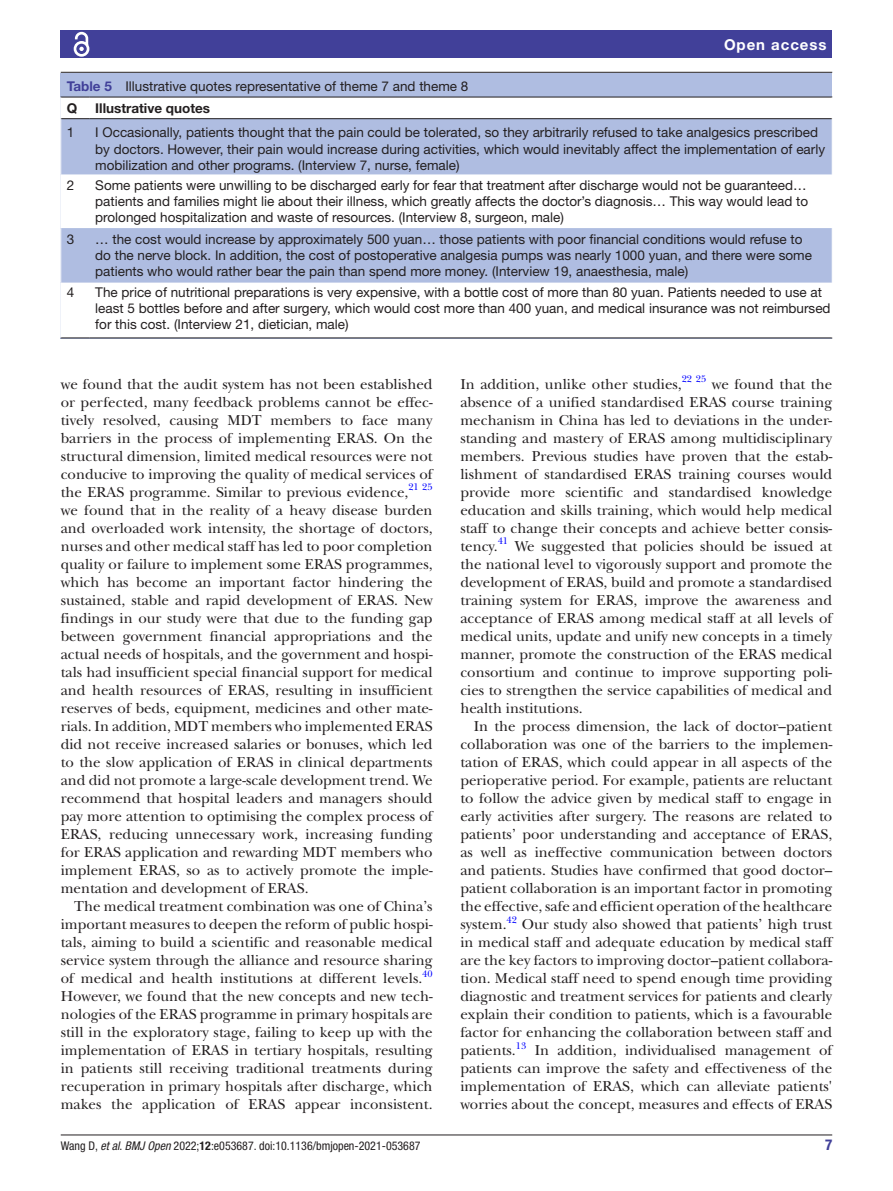
<style>
.page{position:relative;width:893px;height:1191px;background:#fff}
.page>*{position:absolute;margin:0;border:0;box-sizing:border-box;transform-origin:0 0}
.t1{font:15px/18px "New Baskerville";color:#231f20;text-align:justify}
.t2{font:700 15px "Helvetica Neue LT Std";letter-spacing:.065em;color:#fff}
.t3{font:700 condensed 15px "Helvetica Neue LT Std";color:#414099}
.t4{font:13.5px/16.2px "Helvetica Neue LT Std";color:#231f20}
.t5{font:700 13.5px "Helvetica Neue LT Std";color:#231f20}
.t6{font:condensed 12px "Helvetica Neue LT Std";color:#231f20}
.t7{font:9.9px "New Baskerville";color:#00f}
.s1{font-weight:700;color:#414099}
.s2{font-weight:700}
.s3{font-style:italic}
</style>
<div class="page">
<hr style="left:61px;top:1134px;width:771px;height:1px;background:#231f20">
<div style="left:61px;top:31px;width:771px;height:27px;background:#414099"></div>
<svg style="left:73px;top:31px;width:17px;height:26px"></svg>
<div style="left:61px;top:73px;width:771px;height:265px;background:#afbde1"></div>
<hr style="left:61px;top:72px;width:771px;height:1px;background:#231f20">
<div style="left:61px;top:98px;width:771px;height:239px;background:#fff"></div>
<svg style="left:61px;top:119px;width:771px;height:163px"></svg>
<hr style="left:89px;top:97px;width:743px;height:1px;background:#231f20">
<hr style="left:89px;top:118px;width:743px;height:1px;background:#231f20">
<svg style="left:61px;top:337px;width:28px;height:1px"></svg>
<hr style="left:89px;top:337px;width:743px;height:1px;background:#231f20">
<svg style="left:60px;top:97px;width:29px;height:22px"></svg>
<p class="t4" style="left:67px;top:75px;width:403px;line-height:22px"><span class="s1">Table 5</span> Illustrative quotes representative of theme 7 and theme 8<br><span class="s2">Q</span></p>
<p class="t5" style="left:95px;top:99px;width:116px">Illustrative quotes</p>
<p class="t2" style="left:724px;top:35px;width:104px">Open access</p>
<p class="t4" style="left:67px;top:124px;width:9px">1</p>
<p class="t4" style="left:95px;top:124px;width:731px">I Occasionally, patients thought that the pain could be tolerated, so they arbitrarily refused to take analgesics prescribed by doctors. However, their pain would increase during activities, which would inevitably affect the implementation of early mobilization and other programs. (Interview 7, nurse, female)</p>
<p class="t4" style="left:67px;top:177px;width:9px">2</p>
<p class="t4" style="left:95px;top:177px;width:714px;text-align:justify">Some patients were unwilling to be discharged early for fear that treatment after discharge would not be guaranteed… patients and families might lie about their illness, which greatly affects the doctor’s diagnosis… This way would lead to prolonged hospitalization and waste of resources. (Interview 8, surgeon, male)</p>
<p class="t4" style="left:67px;top:231px;width:9px">3</p>
<p class="t4" style="left:95px;top:231px;width:718px">… the cost would increase by approximately 500 yuan… those patients with poor financial conditions would refuse to do the nerve block. In addition, the cost of postoperative analgesia pumps was nearly 1000 yuan, and there were some patients who would rather bear the pain than spend more money. (Interview 19, anaesthesia, male)</p>
<p class="t4" style="left:67px;top:283px;width:9px">4</p>
<p class="t4" style="left:95px;top:283px;width:737px">The price of nutritional preparations is very expensive, with a bottle cost of more than 80 yuan. Patients needed to use at least 5 bottles before and after surgery, which would cost more than 400 yuan, and medical insurance was not reimbursed for this cost. (Interview 21, dietician, male)</p>
<p class="t1" style="left:61px;top:375px;width:373px">we found that the audit system has not been established or perfected, many feedback problems cannot be effec&shy;tively resolved, causing MDT members to face many barriers in the process of implementing ERAS. On the structural dimension, limited medical resources were not conducive to improving the quality of medical services of the ERAS programme. Similar to previous evidence,<sup>21</sup> <sup>25 </sup>we found that in the reality of a heavy disease burden and overloaded work intensity, the shortage of doctors, nurses and other medical staff has led to poor completion quality or failure to implement some ERAS programmes, which has become an important factor hindering the sustained, stable and rapid development of ERAS. New findings in our study were that due to the funding gap between government financial appropriations and the actual needs of hospitals, and the government and hospi&shy;tals had insufficient special financial support for medical and health resources of ERAS, resulting in insufficient reserves of beds, equipment, medicines and other mate&shy;rials. In addition, MDT members who implemented ERAS did not receive increased salaries or bonuses, which led to the slow application of ERAS in clinical departments and did not promote a large-scale development trend. We recommend that hospital leaders and managers should pay more attention to optimising the complex process of ERAS, reducing unnecessary work, increasing funding for ERAS application and rewarding MDT members who implement ERAS, so as to actively promote the imple&shy;mentation and development of ERAS.</p>
<p class="t1" style="left:61px;top:897px;width:373px;text-indent:14px">The medical treatment combination was one of China’s important measures to deepen the reform of public hospi&shy;tals, aiming to build a scientific and reasonable medical service system through the alliance and resource sharing of medical and health institutions at different levels.</p>
<p class="t7" style="left:422px;top:967px;width:12px">40</p>
<p class="t1" style="left:61px;top:987px;width:373px">However, we found that the new concepts and new tech&shy;nologies of the ERAS programme in primary hospitals are still in the exploratory stage, failing to keep up with the implementation of ERAS in tertiary hospitals, resulting in patients still receiving traditional treatments during recuperation in primary hospitals after discharge, which makes the application of ERAS appear inconsistent.</p>
<p class="t1" style="left:460px;top:375px;width:223px">In addition, unlike other studies,</p>
<p class="t7" style="left:682px;top:373px;width:26px">22 25</p>
<p class="t1" style="left:460px;top:375px;width:373px;text-indent:251px">we found that the absence of a unified standardised ERAS course training mechanism in China has led to deviations in the under&shy;standing and mastery of ERAS among multidisciplinary members. Previous studies have proven that the estab&shy;lishment of standardised ERAS training courses would provide more scientific and standardised knowledge education and skills training, which would help medical staff to change their concepts and achieve better consis&shy;tency.<sup>41</sup> We suggested that policies should be issued at the national level to vigorously support and promote the development of ERAS, build and promote a standardised training system for ERAS, improve the awareness and acceptance of ERAS among medical staff at all levels of medical units, update and unify new concepts in a timely manner, promote the construction of the ERAS medical consortium and continue to improve supporting poli&shy;cies to strengthen the service capabilities of medical and health institutions.</p>
<p class="t1" style="left:460px;top:717px;width:373px;text-indent:14px">In the process dimension, the lack of doctor–patient collaboration was one of the barriers to the implemen&shy;tation of ERAS, which could appear in all aspects of the perioperative period. For example, patients are reluctant to follow the advice given by medical staff to engage in early activities after surgery. The reasons are related to patients’ poor understanding and acceptance of ERAS, as well as ineffective communication between doctors and patients. Studies have confirmed that good doctor– patient collaboration is an important factor in promoting the effective, safe and efficient operation of the healthcare system.</p>
<p class="t7" style="left:507px;top:913px;width:12px">42</p>
<p class="t1" style="left:460px;top:915px;width:373px;text-indent:61px">Our study also showed that patients’ high trust in medical staff and adequate education by medical staff are the key factors to improving doctor–patient collabora&shy;tion. Medical staff need to spend enough time providing diagnostic and treatment services for patients and clearly explain their condition to patients, which is a favourable factor for enhancing the collaboration between staff and patients.</p>
<p class="t7" style="left:516px;top:1039px;width:12px">13</p>
<p class="t1" style="left:460px;top:1041px;width:373px;text-indent:74px">In addition, individualised management of patients can improve the safety and effectiveness of the implementation of ERAS, which can alleviate patients' worries about the concept, measures and effects of ERAS</p>
<p class="t6" style="left:61px;top:1138px;width:361px">Wang D, <span class="s3">et al</span>. <span class="s3">BMJ Open</span> 2022;<span class="s2">12</span>:e053687. doi:10.1136/bmjopen-2021-053687</p>
<p class="t3" style="left:825px;top:1135px;width:9px">7</p>
</div>
